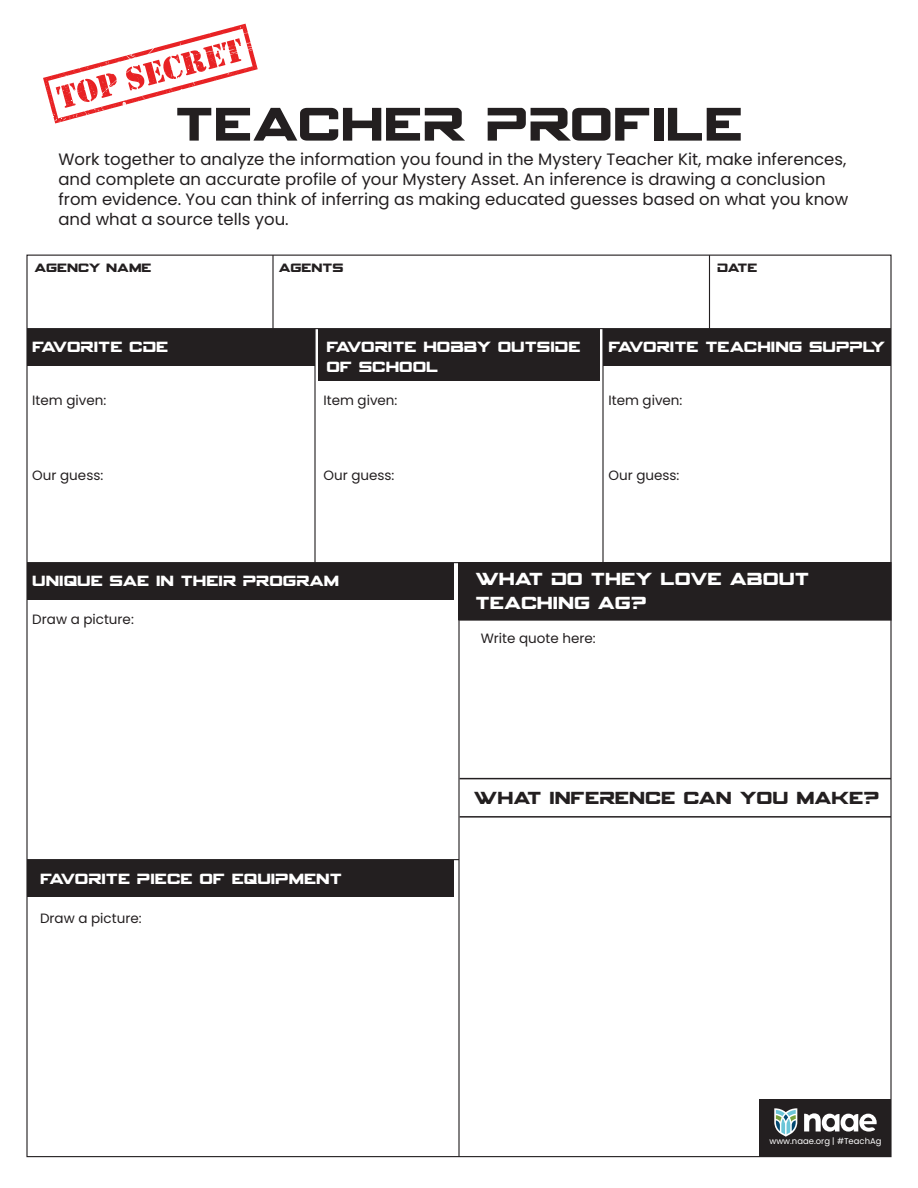
<style>
.page{position:relative;width:918px;height:1188px;background:#fff}
.page>*{position:absolute;margin:0;border:0;box-sizing:border-box;transform-origin:0 0}
.t1{font:52.5px "Spy Agency";color:#231f20}
.t2{font:19.5px/23.4px "Spy Agency";color:#fff}
.t3{font:19.5px "Spy Agency";color:#231f20}
.t4{font:16.5px/19.8px "Poppins";color:#231f20}
.t5{font:16.5px/19.8px "Spy Agency";color:#fff}
.t6{font:13.5px "Poppins";color:#231f20}
.t7{font:13.5px "Spy Agency";color:#231f20}
.t8{font:8.4px "Poppins";color:#fff}
</style>
<div class="page">
<svg style="left:43px;top:24px;width:215px;height:99px"></svg>
<hr style="left:27px;top:328px;width:864px;height:1px;background:#231f20">
<hr style="left:27px;top:562px;width:864px;height:1px;background:#231f20">
<hr style="left:272px;top:255px;width:2px;height:74px;background:#231f20">
<hr style="left:314px;top:329px;width:2px;height:234px;background:#231f20">
<div style="left:603px;top:329px;width:288px;height:36px;background:#231f20"></div>
<div style="left:27px;top:329px;width:288px;height:36px;background:#231f20"></div>
<div style="left:458px;top:563px;width:433px;height:57px;background:#231f20"></div>
<hr style="left:460px;top:816px;width:431px;height:2px;background:#231f20">
<hr style="left:460px;top:778px;width:431px;height:1px;background:#231f20">
<div style="left:759px;top:1099px;width:132px;height:58px;background:#231f20"></div>
<hr style="left:602px;top:329px;width:2px;height:234px;background:#231f20">
<hr style="left:709px;top:255px;width:1px;height:74px;background:#231f20">
<div style="left:458px;top:562px;width:434px;height:59px;border:1px solid #231f20"></div>
<div style="left:27px;top:563px;width:427px;height:36px;background:#231f20"></div>
<div style="left:27px;top:860px;width:427px;height:36px;background:#231f20"></div>
<div style="left:318px;top:329px;width:282px;height:52px;background:#231f20"></div>
<hr style="left:458px;top:563px;width:2px;height:594px;background:#231f20">
<hr style="left:27px;top:859px;width:432px;height:1px;background:#231f20">
<svg style="left:774px;top:1108px;width:23px;height:29px"></svg>
<svg style="left:804px;top:1113px;width:73px;height:19px"></svg>
<h1 class="t1" style="left:175px;top:96px;width:570px">TEACHER PROFILE</h1>
<p class="t4" style="left:58px;top:150px;width:791px">Work together to analyze the information you found in the Mystery Teacher Kit, make inferences, and complete an accurate profile of your Mystery Asset. An inference is drawing a conclusion from evidence. You can think of inferring as making educated guesses based on what you know and what a source tells you.</p>
<p class="t7" style="left:34px;top:261px;width:119px">AGENCY NAME</p>
<p class="t7" style="left:279px;top:261px;width:66px">AGENTS</p>
<p class="t7" style="left:717px;top:261px;width:42px">DATE</p>
<p class="t5" style="left:32px;top:336px;width:138px">FAVORITE CDE</p>
<p class="t6" style="left:32px;top:392px;width:76px">Item given:</p>
<p class="t5" style="left:326px;top:336px;width:256px">FAVORITE HOBBY OUTSIDE<br>OF SCHOOL</p>
<p class="t6" style="left:323px;top:392px;width:76px">Item given:</p>
<p class="t5" style="left:608px;top:336px;width:278px">FAVORITE TEACHING SUPPLY</p>
<p class="t6" style="left:608px;top:392px;width:76px">Item given:</p>
<p class="t6" style="left:32px;top:468px;width:72px">Our guess:</p>
<p class="t6" style="left:323px;top:468px;width:72px">Our guess:</p>
<p class="t6" style="left:608px;top:468px;width:72px">Our guess:</p>
<p class="t5" style="left:32px;top:570px;width:308px">UNIQUE SAE IN THEIR PROGRAM</p>
<p class="t2" style="left:475px;top:567px;width:335px">WHAT DO THEY LOVE ABOUT<br>TEACHING AG?</p>
<p class="t6" style="left:32px;top:611px;width:103px">Draw a picture:</p>
<p class="t5" style="left:40px;top:868px;width:303px">FAVORITE PIECE OF EQUIPMENT</p>
<p class="t6" style="left:40px;top:910px;width:103px">Draw a picture:</p>
<p class="t6" style="left:481px;top:631px;width:117px">Write quote here:</p>
<p class="t3" style="left:474px;top:788px;width:407px">WHAT INFERENCE CAN YOU MAKE?</p>
<p class="t8" style="left:769px;top:1136px;width:114px">www.naae.org | #TeachAg</p>
</div>
